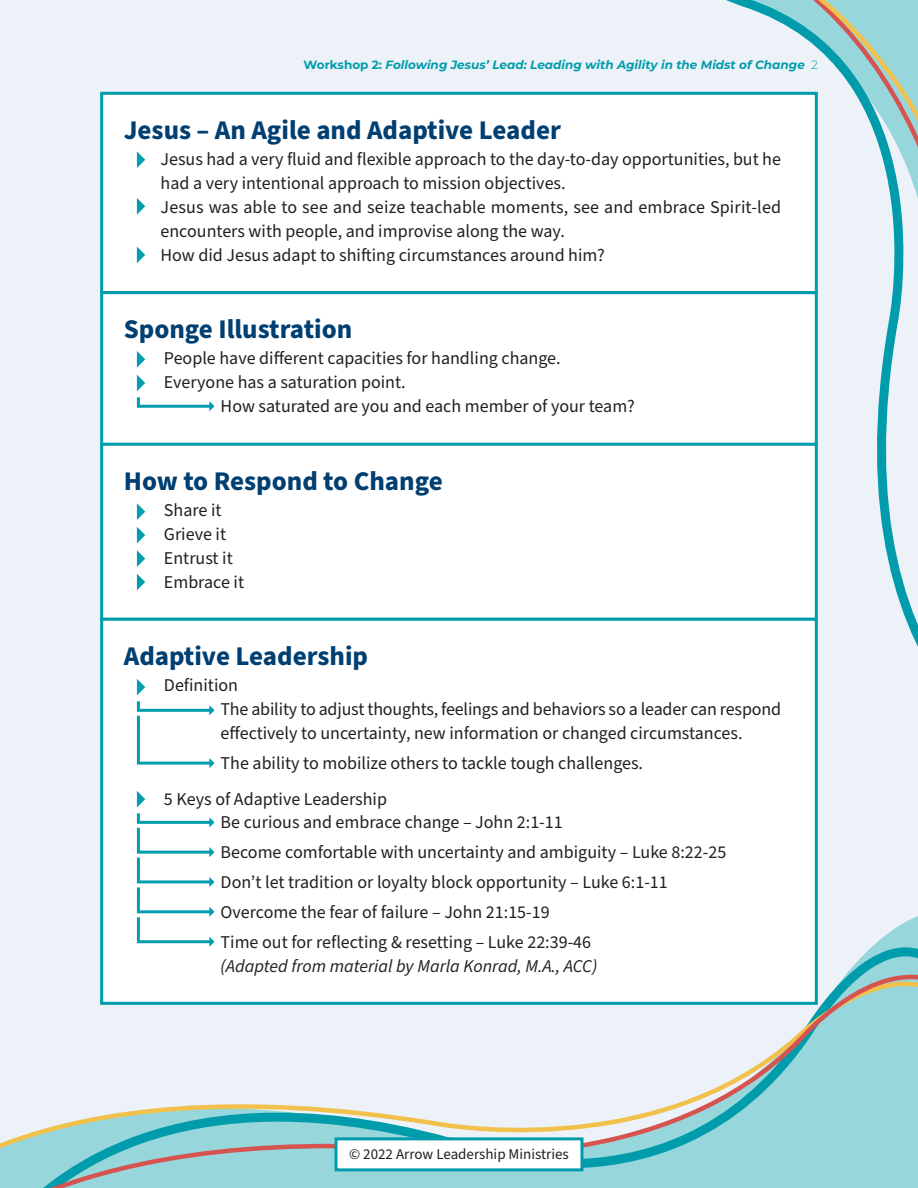
<style>
.page{position:relative;width:918px;height:1188px;background:#ecf2f7}
.page>*{position:absolute;margin:0;border:0;box-sizing:border-box;transform-origin:0 0}
.t1{font:700 27px "Source Sans Pro";color:#003f72}
.t2{font:18px/24px "Source Sans Pro";color:#231f20}
.t3{font:italic 18px "Source Sans Pro";color:#231f20}
.t4{font:15px "Source Sans Pro";color:#231f20}
.Body_Text{font:italic 700 12px "Montserrat";color:#009cac}
.s1{font-style:normal}
.s2{font-weight:300;font-style:normal}
</style>
<div class="page">
<svg style="left:574px;top:91px;width:344px;height:556px"></svg>
<svg style="left:0;top:937px;width:918px;height:251px"></svg>
<div style="left:335px;top:1137px;width:248px;height:34px;background:#fff;border:3px solid #009cac"></div>
<div style="left:100px;top:92px;width:718px;height:202px;background:#fff;border:3px solid #009cac"></div>
<div style="left:100px;top:291px;width:718px;height:155px;background:#fff;border:3px solid #009cac"></div>
<div style="left:100px;top:443px;width:718px;height:178px;background:#fff;border:3px solid #009cac"></div>
<svg style="left:137px;top:351px;width:8px;height:17px"></svg>
<svg style="left:137px;top:503px;width:8px;height:17px"></svg>
<svg style="left:137px;top:527px;width:8px;height:16px"></svg>
<svg style="left:137px;top:550px;width:8px;height:17px"></svg>
<svg style="left:137px;top:574px;width:8px;height:16px"></svg>
<div style="left:100px;top:618px;width:718px;height:387px;background:#fff;border:3px solid #009cac"></div>
<svg style="left:136px;top:375px;width:79px;height:36px"></svg>
<svg style="left:136px;top:679px;width:79px;height:89px"></svg>
<svg style="left:814px;top:181px;width:104px;height:54px"></svg>
<svg style="left:619px;top:0;width:299px;height:181px"></svg>
<svg style="left:137px;top:151px;width:8px;height:17px"></svg>
<svg style="left:137px;top:198px;width:8px;height:17px"></svg>
<svg style="left:137px;top:247px;width:8px;height:16px"></svg>
<svg style="left:136px;top:791px;width:79px;height:156px"></svg>
<p class="Body_Text" style="left:304px;top:56px;width:516px"><span class="s1">Workshop 2:</span> Following Jesus’ Lead: Leading with Agility in the Midst of Change <span class="s2">2</span></p>
<p class="t1" style="left:124px;top:111px;width:439px">Jesus – An Agile and Adaptive Leader</p>
<p class="t2" style="left:161px;top:148px;width:622px">Jesus had a very fluid and flexible approach to the day-to-day opportunities, but he had a very intentional approach to mission objectives.</p>
<p class="t2" style="left:161px;top:196px;width:622px">Jesus was able to see and seize teachable moments, see and embrace Spirit-led encounters with people, and improvise along the way.</p>
<p class="t2" style="left:161px;top:244px;width:446px">How did Jesus adapt to shifting circumstances around him?</p>
<p class="t1" style="left:124px;top:311px;width:230px">Sponge Illustration</p>
<p class="t2" style="left:164px;top:347px;width:398px">People have different capacities for handling change.</p>
<p class="t2" style="left:164px;top:371px;width:243px">Everyone has a saturation point.</p>
<p class="t2" style="left:221px;top:395px;width:416px">How saturated are you and each member of your team?</p>
<p class="t1" style="left:124px;top:462px;width:321px">How to Respond to Change</p>
<p class="t2" style="left:164px;top:499px;width:59px">Share it</p>
<p class="t2" style="left:164px;top:523px;width:64px">Grieve it</p>
<p class="t2" style="left:164px;top:547px;width:70px">Entrust it</p>
<p class="t2" style="left:164px;top:571px;width:82px">Embrace it</p>
<p class="t1" style="left:124px;top:637px;width:246px">Adaptive Leadership</p>
<p class="t2" style="left:164px;top:674px;width:76px">Definition</p>
<p class="t2" style="left:220px;top:698px;width:562px">The ability to adjust thoughts, feelings and behaviors so a leader can respond</p>
<p class="t2" style="left:221px;top:722px;width:523px">effectively to uncertainty, new information or changed circumstances.</p>
<p class="t2" style="left:221px;top:752px;width:424px">The ability to mobilize others to tackle tough challenges.</p>
<p class="t2" style="left:164px;top:787px;width:225px">5 Keys of Adaptive Leadership</p>
<p class="t2" style="left:221px;top:811px;width:344px">Be curious and embrace change – John 2:1-11</p>
<p class="t2" style="left:221px;top:841px;width:507px">Become comfortable with uncertainty and ambiguity – Luke 8:22-25</p>
<p class="t2" style="left:221px;top:871px;width:449px">Don’t let tradition or loyalty block opportunity – Luke 6:1-11</p>
<p class="t2" style="left:221px;top:901px;width:331px">Overcome the fear of failure – John 21:15-19</p>
<p class="t2" style="left:221px;top:931px;width:372px">Time out for reflecting &amp; resetting – Luke 22:39-46</p>
<p class="t3" style="left:221px;top:954px;width:378px">(Adapted from material by Marla Konrad, M.A., ACC)</p>
<p class="t4" style="left:349px;top:1144px;width:221px">© 2022 Arrow Leadership Ministries</p>
</div>
